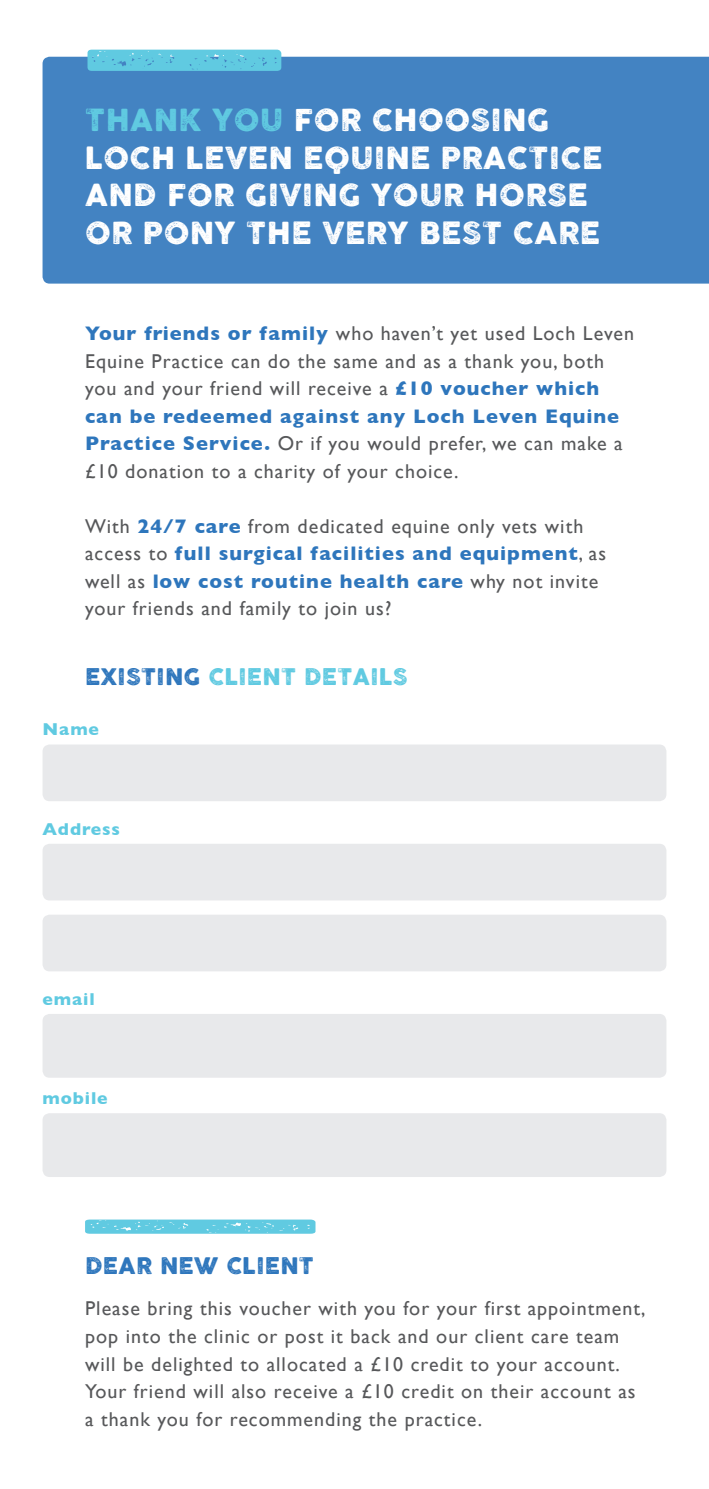
<style>
.page{position:relative;width:709px;height:1489px;background:#fff}
.page>*{position:absolute;margin:0;border:0;box-sizing:border-box;transform-origin:0 0}
.t1{font:30px/37.5px "COCOGOOSELETTERPRESS";letter-spacing:.02em;color:#fff}
.t2{font:22.5px "COCOGOOSELETTERPRESS";letter-spacing:.02em;color:#60cae1}
.t3{font:22.5px "COCOGOOSELETTERPRESS";letter-spacing:.02em;color:#2e76bc}
.t4{font:20px/27.5px "Gill Sans";letter-spacing:.05em;color:#57585a}
.t5{font:700 17.5px "Gill Sans";letter-spacing:.05em;color:#60cae1}
.s1{color:#60cae1}
.s2{font-weight:700;color:#2e76bc}
.s3{color:#2e76bc}
</style>
<div class="page">
<div style="left:43px;top:57px;width:666px;height:226px;background:#4383c2"></div>
<div style="left:43px;top:744px;width:623px;height:57px;background:#e6e7e9;border-radius:7px"></div>
<div style="left:43px;top:843px;width:623px;height:57px;background:#e6e7e9;border-radius:7px"></div>
<div style="left:43px;top:1013px;width:623px;height:64px;background:#e6e7e9;border-radius:7px"></div>
<div style="left:43px;top:1113px;width:623px;height:63px;background:#e6e7e9;border-radius:7px"></div>
<div style="left:43px;top:914px;width:623px;height:57px;background:#e6e7e9;border-radius:7px"></div>
<svg style="left:87px;top:50px;width:194px;height:21px;background:#60c7e0"></svg>
<svg style="left:85px;top:1219px;width:230px;height:14px;background:#6ccee3"></svg>
<p class="t1" style="left:85px;top:102px;width:519px"><span class="s1">THANK YOU</span> FOR CHOOSING<br>LOCH LEVEN EQUINE PRACTICE<br>AND FOR GIVING YOUR HORSE<br>OR PONY THE VERY BEST CARE</p>
<p class="t4" style="left:85px;top:319px;width:550px"><span class="s2">Your friends or family</span> who haven’t yet used Loch Leven Equine Practice can do the same and as a thank you, both you and your friend will receive a <span class="s2">£10 voucher which can be redeemed against any Loch Leven Equine Practice Service.</span> Or if you would prefer, we can make a £10 donation to a charity of your choice.</p>
<p class="t4" style="left:85px;top:512px;width:522px">With <span class="s2">24/7 care</span> from dedicated equine only vets with access to <span class="s2">full surgical facilities and equipment</span>, as well as <span class="s2">low cost routine health care</span> why not invite your friends and family to join us?</p>
<p class="t2" style="left:85px;top:664px;width:324px"><span class="s3">EXISTING</span> CLIENT DETAILS</p>
<p class="t5" style="left:43px;top:715px;width:58px">Name</p>
<p class="t5" style="left:43px;top:814px;width:79px">Address</p>
<p class="t5" style="left:43px;top:984px;width:54px">email</p>
<p class="t5" style="left:43px;top:1084px;width:67px">mobile</p>
<p class="t3" style="left:85px;top:1252px;width:230px">DEAR NEW CLIENT</p>
<p class="t4" style="left:85px;top:1294px;width:562px">Please bring this voucher with you for your first appointment, pop into the clinic or post it back and our client care team will be delighted to allocated a £10 credit to your account.<br>Your friend will also receive a £10 credit on their account as a thank you for recommending the practice.</p>
</div>
